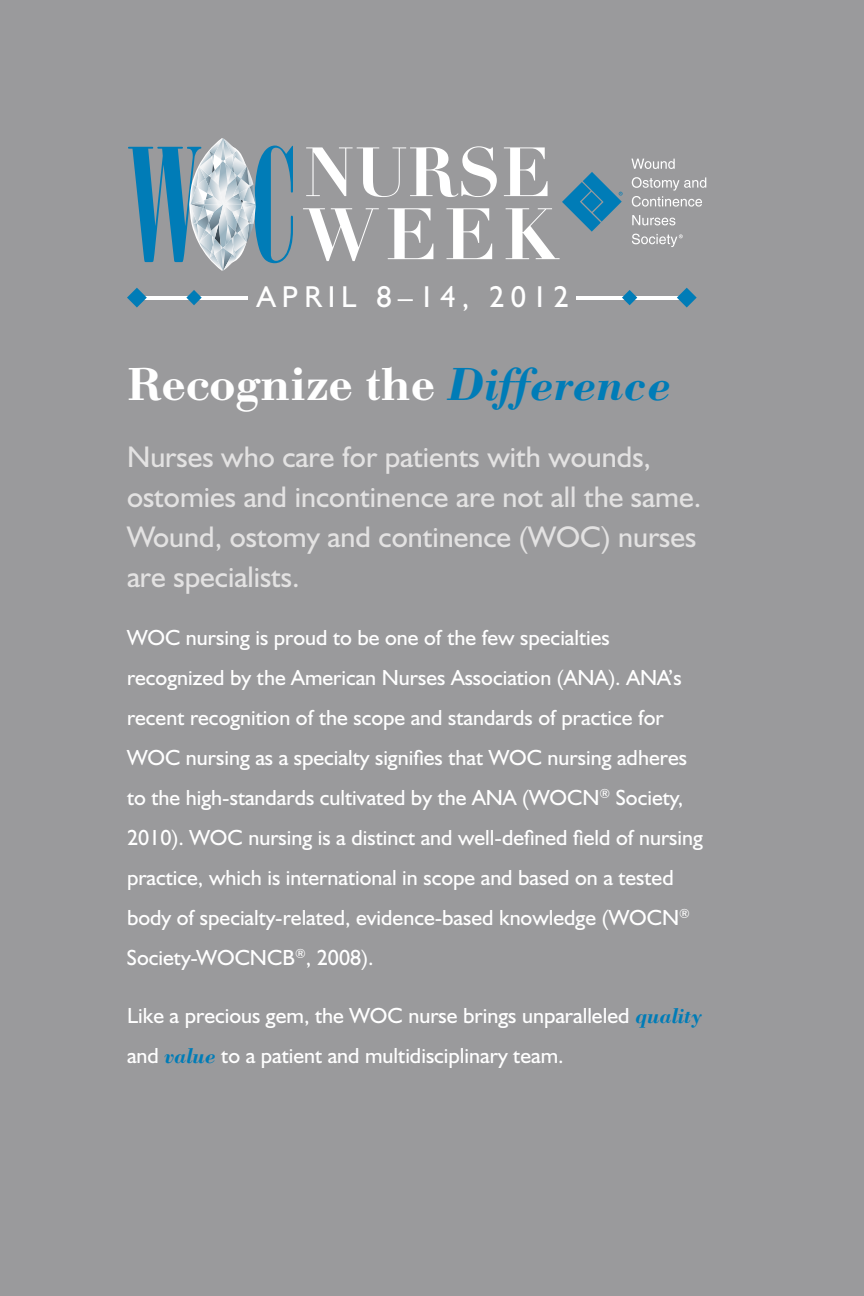
<style>
.page{position:relative;width:864px;height:1296px;background:#9a9a9c}
.page>*{position:absolute;margin:0;border:0;box-sizing:border-box;transform-origin:0 0}
.t1{font:700 71.4px "Didot";color:#fff}
.t2{font:700 68.4px "Didot";color:#fff}
.t3{font:600 48px "Bodoni";color:#fff}
.t4{font:30.4px "Humanist 521 BT";letter-spacing:.2em;color:#fff}
.t5{font:30px/40px "Humanist 521 BT";color:#e3e2e2}
.t6{font:22px/40px "Humanist 521 BT";color:#fff}
.s1{font-family:"Onyx";font-weight:400;font-size:156.8px;color:#007cb7}
.s2{font-family:"Onyx";font-weight:400;font-size:156.8px}
.s3{font-weight:700;font-style:italic;color:#007cb7}
.s4{font-family:"Bodoni";font-weight:700;font-style:italic;color:#007cb7}
</style>
<div class="page">
<hr style="left:135px;top:296px;width:113px;height:3px;background:#fff">
<svg style="left:127px;top:288px;width:20px;height:20px"></svg>
<svg style="left:186px;top:290px;width:16px;height:15px"></svg>
<hr style="left:576px;top:296px;width:112px;height:3px;background:#fff">
<svg style="left:677px;top:288px;width:20px;height:20px"></svg>
<svg style="left:622px;top:290px;width:15px;height:15px"></svg>
<svg style="left:189px;top:138px;width:67px;height:133px"></svg>
<svg style="left:631px;top:159px;width:44px;height:10px"></svg>
<svg style="left:632px;top:177px;width:74px;height:30px"></svg>
<svg style="left:632px;top:215px;width:43px;height:10px"></svg>
<svg style="left:632px;top:234px;width:51px;height:13px"></svg>
<svg style="left:562px;top:172px;width:61px;height:60px"></svg>
<h1 class="t1" style="left:127px;top:190px;width:433px"><span class="s1">W</span><span class="s2">O</span><span class="s1">C</span>WEEK</h1>
<h3 class="t4" style="left:257px;top:278px;width:313px">APRIL 8–14, 2012</h3>
<h2 class="t2" style="left:304px;top:130px;width:248px">NURSE</h2>
<h3 class="t3" style="left:127px;top:355px;width:546px">Recognize the <span class="s3">Difference</span></h3>
<h3 class="t5" style="left:127px;top:436px;width:576px">Nurses who care for patients with wounds, ostomies and incontinence are not all the same.<br>Wound, ostomy and continence (WOC) nurses are specialists.</h3>
<p class="t6" style="left:127px;top:617px;width:578px">WOC nursing is proud to be one of the few specialties recognized by the American Nurses Association (ANA). ANA’s recent recognition of the scope and standards of practice for WOC nursing as a specialty signifies that WOC nursing adheres to the high-standards cultivated by the ANA (WOCN<sup>®</sup> Society, 2010). WOC nursing is a distinct and well-defined field of nursing practice, which is international in scope and based on a tested body of specialty-related, evidence-based knowledge (WOCN<sup>® </sup>Society-WOCNCB<sup>®</sup>, 2008).</p>
<p class="t6" style="left:127px;top:995px;width:577px">Like a precious gem, the WOC nurse brings unparalleled <span class="s4">quality </span>and <span class="s4">value</span> to a patient and multidisciplinary team.</p>
</div>
